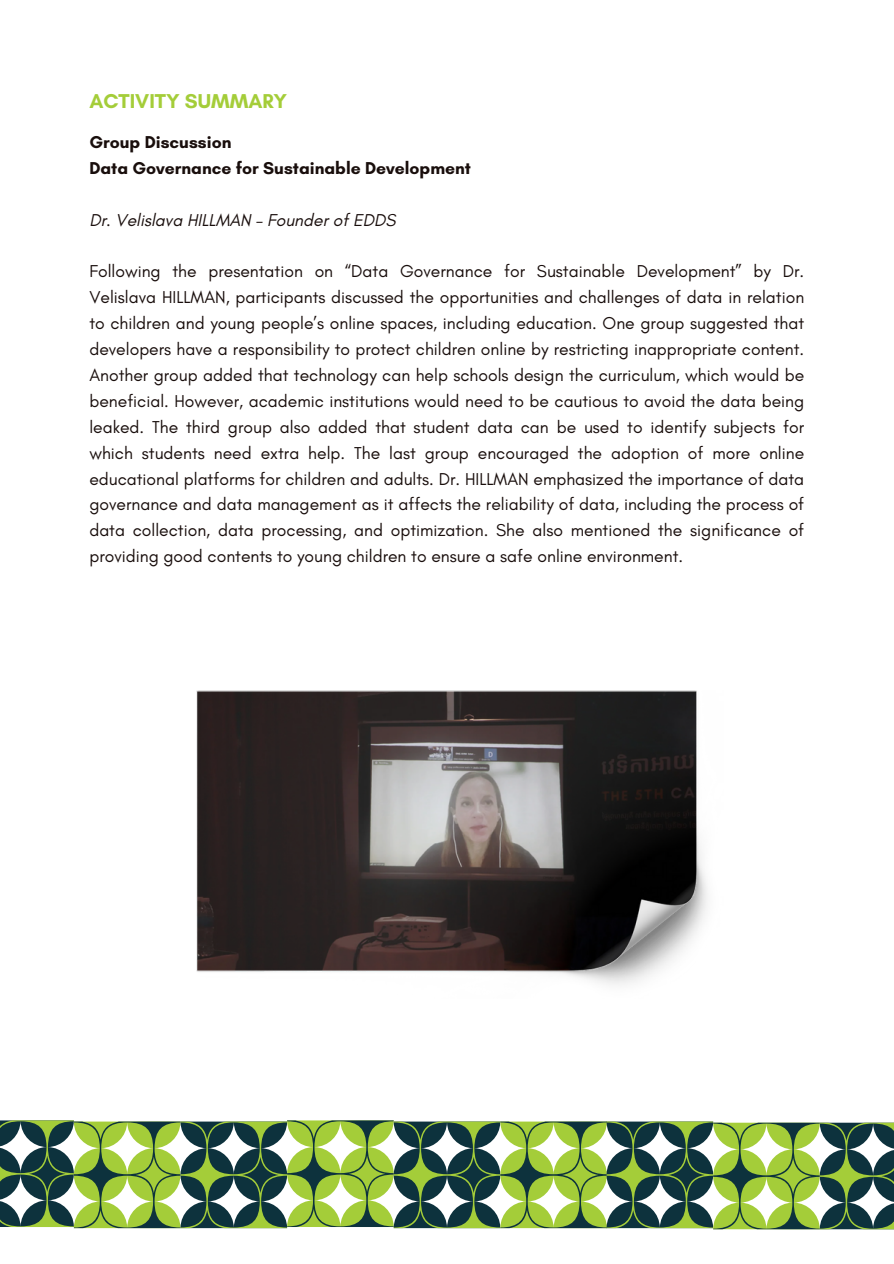
<style>
.page{position:relative;width:894px;height:1264px;background:#fff}
.page>*{position:absolute;margin:0;border:0;box-sizing:border-box;transform-origin:0 0}
.t1{font:700 20.4px "Glacial Indifference";color:#a4cd39}
.t2{font:17.55px/25.8px "Glacial Indifference";color:#190e0c;text-align:justify}
.t3{font:700 17.55px/25.8px "Glacial Indifference";color:#190e0c}
.t4{font:italic 17.55px "Glacial Indifference";color:#190e0c}
</style>
<div class="page">
<svg style="left:0;top:1120px;width:893px;height:109px"></svg>
<img style="left:197px;top:690px;width:511px;height:295px">
<p class="t1" style="left:89px;top:89px;width:199px">ACTIVITY SUMMARY</p>
<p class="t3" style="left:89px;top:129px;width:383px">Group Discussion<br>Data Governance for Sustainable Development</p>
<p class="t4" style="left:89px;top:209px;width:308px">Dr. Velislava HILLMAN – Founder of EDDS</p>
<p class="t2" style="left:89px;top:258px;width:716px">Following the presentation on “Data Governance for Sustainable Development” by Dr.<br>Velislava HILLMAN, participants discussed the opportunities and challenges of data in relation to children and young people’s online spaces, including education. One group suggested that developers have a responsibility to protect children online by restricting inappropriate content.<br>Another group added that technology can help schools design the curriculum, which would be beneficial. However, academic institutions would need to be cautious to avoid the data being leaked. The third group also added that student data can be used to identify subjects for which students need extra help. The last group encouraged the adoption of more online educational platforms for children and adults. Dr. HILLMAN emphasized the importance of data governance and data management as it affects the reliability of data, including the process of data collection, data processing, and optimization. She also mentioned the significance of providing good contents to young children to ensure a safe online environment.</p>
</div>
